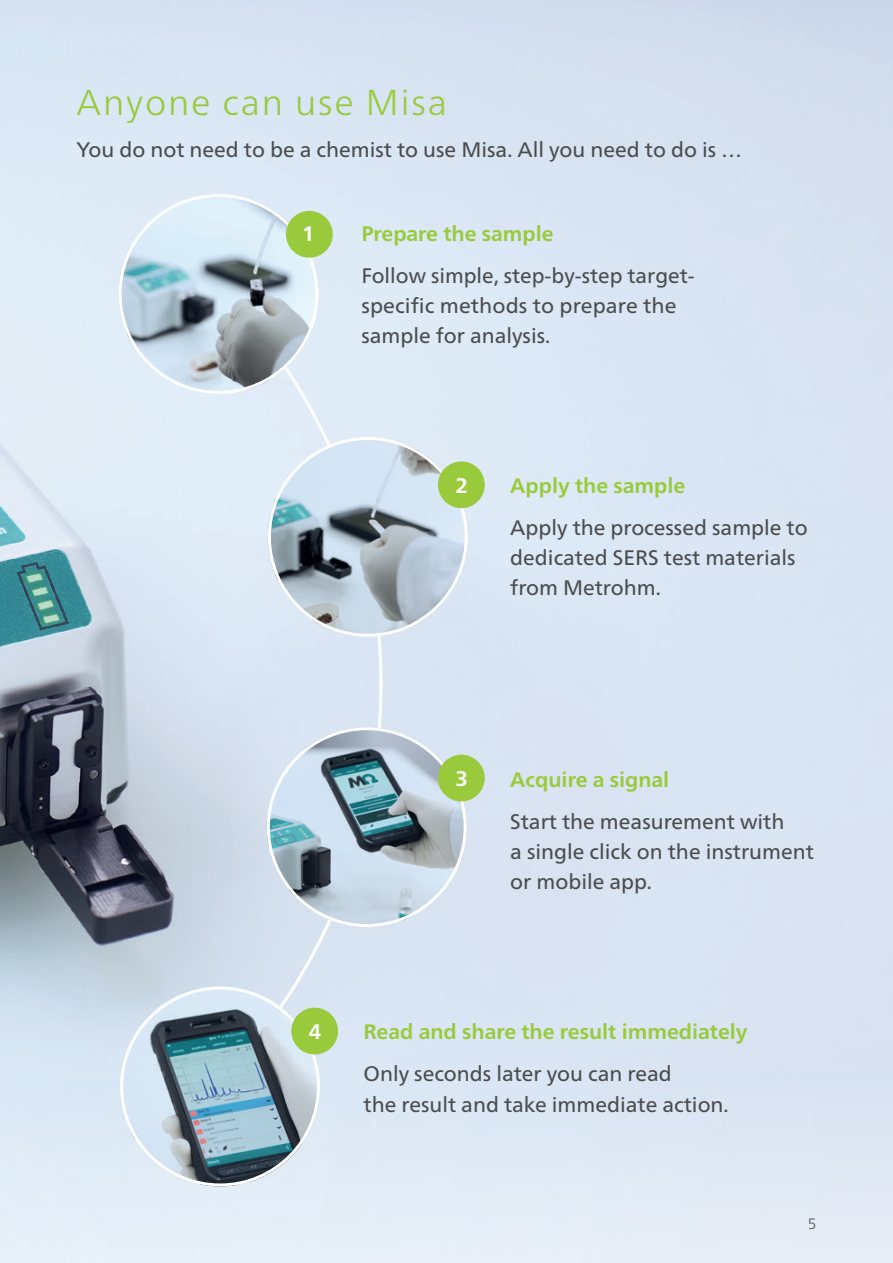
<style>
.page{position:relative;width:893px;height:1263px;background:#fff}
.page>*{position:absolute;margin:0;border:0;box-sizing:border-box;transform-origin:0 0}
.t1{font:300 36px "Neue Frutiger World";letter-spacing:.05em;color:#99ca3b}
.t2{font:21px/30px "Neue Frutiger World";color:#4b4c4d}
.t3{font:700 21px "Neue Frutiger World";color:#99ca3b}
.t4{font:700 21px "Neue Frutiger World";color:#fff}
.t5{font:300 15px "Neue Frutiger World";color:#4b4c4d}
</style>
<div class="page">
<img style="left:0;top:0;width:893px;height:1263px">
<svg style="left:180px;top:263px;width:204px;height:857px;background:#d9e5f2"></svg>
<img style="left:119px;top:194px;width:199px;height:200px;border-radius:100px">
<img style="left:268px;top:437px;width:200px;height:200px;border-radius:100px">
<img style="left:267px;top:727px;width:200px;height:200px;border-radius:100px">
<img style="left:120px;top:986px;width:200px;height:200px;border-radius:100px">
<div style="left:286px;top:211px;width:47px;height:47px;background:#99ca3b;border-radius:50%"></div>
<div style="left:438px;top:461px;width:47px;height:47px;background:#99ca3b;border-radius:50%"></div>
<div style="left:438px;top:755px;width:47px;height:46px;background:#99ca3b;border-radius:50%"></div>
<div style="left:291px;top:1008px;width:47px;height:46px;background:#99ca3b;border-radius:50%"></div>
<h1 class="t1" style="left:77px;top:75px;width:372px">Anyone can use Misa</h1>
<p class="t2" style="left:77px;top:135px;width:667px">You do not need to be a chemist to use Misa. All you need to do is …</p>
<p class="t4" style="left:302px;top:215px;width:14px">1</p>
<p class="t3" style="left:361px;top:216px;width:194px">Prepare the sample</p>
<p class="t2" style="left:361px;top:261px;width:335px">Follow simple, step-by-step target&shy;specific methods to prepare the sample for analysis.</p>
<p class="t4" style="left:456px;top:467px;width:14px">2</p>
<p class="t3" style="left:510px;top:468px;width:177px">Apply the sample</p>
<p class="t2" style="left:510px;top:513px;width:299px">Apply the processed sample to dedicated SERS test materials from Metrohm.</p>
<p class="t4" style="left:456px;top:760px;width:14px">3</p>
<p class="t3" style="left:510px;top:762px;width:160px">Acquire a signal</p>
<p class="t2" style="left:510px;top:807px;width:305px">Start the measurement with<br>a single click on the instrument or mobile app.</p>
<p class="t4" style="left:309px;top:1013px;width:14px">4</p>
<p class="t3" style="left:364px;top:1014px;width:386px">Read and share the result immediately</p>
<p class="t2" style="left:364px;top:1059px;width:367px">Only seconds later you can read<br>the result and take immediate action.</p>
<p class="t5" style="left:808px;top:1211px;width:10px">5</p>
</div>
